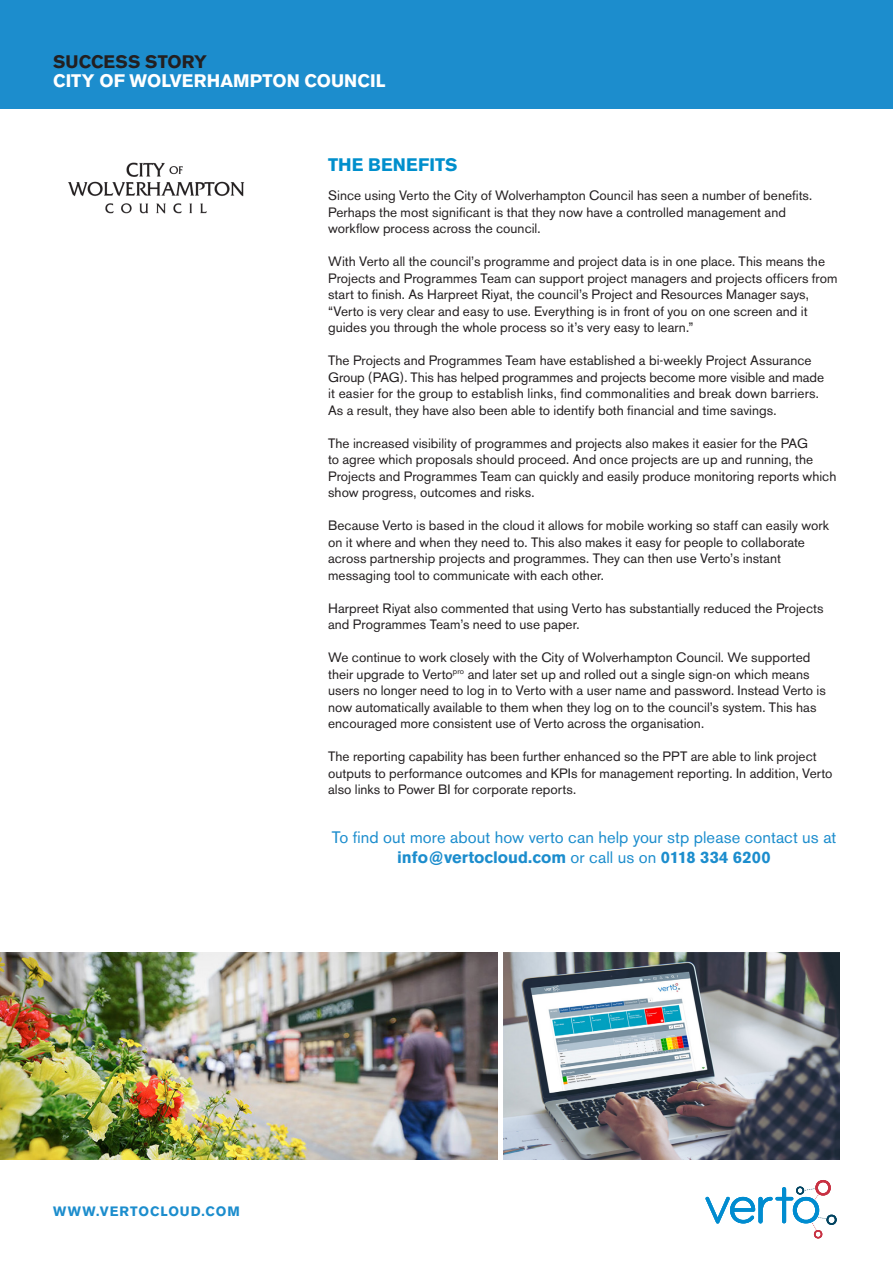
<style>
.page{position:relative;width:893px;height:1263px;background:#fff}
.page>*{position:absolute;margin:0;border:0;box-sizing:border-box;transform-origin:0 0}
.t1{font:700 18px "Akzidenz Grotesk BE";letter-spacing:.005em;color:#fff}
.t2{font:700 18px "Akzidenz Grotesk BE";color:#231f20}
.STORY_-_H2{font:700 18px "Akzidenz Grotesk BE";letter-spacing:.01em;color:#008fcc}
.t3{font:16.5px "Akzidenz Grotesk BE";letter-spacing:.005em;color:#1c8dcd}
.t4{font:700 16.5px "Akzidenz Grotesk BE";color:#1c8dcd}
.t5{font:13.5px/16.5px "Akzidenz Grotesk BE";color:#231f20}
.Footnote{font:700 13.5px "Akzidenz Grotesk BE";letter-spacing:.07em;color:#1c8dcd}
.s1{font-weight:400}
</style>
<div class="page">
<div style="left:0;top:0;width:893px;height:108px;background:#1c8dcd"></div>
<img style="left:68px;top:162px;width:176px;height:52px">
<img style="left:0;top:952px;width:498px;height:208px">
<img style="left:504px;top:952px;width:336px;height:208px">
<svg style="left:705px;top:1180px;width:132px;height:58px"></svg>
<p class="t2" style="left:53px;top:51px;width:155px">SUCCESS STORY</p>
<p class="t1" style="left:53px;top:70px;width:334px">CITY OF WOLVERHAMPTON COUNCIL</p>
<p class="STORY_-_H2" style="left:328px;top:154px;width:131px">THE BENEFITS</p>
<p class="t5" style="left:328px;top:187px;width:486px">Since using Verto the City of Wolverhampton Council has seen a number of benefits.<br>Perhaps the most significant is that they now have a controlled management and workflow process across the council.</p>
<p class="t5" style="left:328px;top:253px;width:511px">With Verto all the council’s programme and project data is in one place. This means the Projects and Programmes Team can support project managers and projects officers from start to finish. As Harpreet Riyat, the council’s Project and Resources Manager says, “Verto is very clear and easy to use. Everything is in front of you on one screen and it guides you through the whole process so it’s very easy to learn.”</p>
<p class="t5" style="left:328px;top:352px;width:497px">The Projects and Programmes Team have established a bi-weekly Project Assurance<br>Group (PAG). This has helped programmes and projects become more visible and made it easier for the group to establish links, find commonalities and break down barriers.</p>
<p class="t5" style="left:328px;top:402px;width:450px">As a result, they have also been able to identify both financial and time savings.</p>
<p class="t5" style="left:328px;top:435px;width:510px">The increased visibility of programmes and projects also makes it easier for the PAG<br>to agree which proposals should proceed. And once projects are up and running, the Projects and Programmes Team can quickly and easily produce monitoring reports which show progress, outcomes and risks.</p>
<p class="t5" style="left:328px;top:517px;width:502px">Because Verto is based in the cloud it allows for mobile working so staff can easily work on it where and when they need to. This also makes it easy for people to collaborate across partnership projects and programmes. They can then use Verto’s instant messaging tool to communicate with each other.</p>
<p class="t5" style="left:328px;top:600px;width:497px">Harpreet Riyat also commented that using Verto has substantially reduced the Projects and Programmes Team’s need to use paper.</p>
<p class="t5" style="left:328px;top:649px;width:499px">We continue to work closely with the City of Wolverhampton Council. We supported their upgrade to Verto<sup>pro</sup> and later set up and rolled out a single sign-on which means users no longer need to log in to Verto with a user name and password. Instead Verto is now automatically available to them when they log on to the council’s system. This has encouraged more consistent use of Verto across the organisation.</p>
<p class="t5" style="left:328px;top:748px;width:506px">The reporting capability has been further enhanced so the PPT are able to link project outputs to performance outcomes and KPIs for management reporting. In addition, Verto also links to Power BI for corporate reports.</p>
<p class="t3" style="left:332px;top:827px;width:506px">To find out more about how verto can help your stp please contact us at</p>
<p class="t4" style="left:397px;top:847px;width:375px">info@vertocloud.com <span class="s1">or call us on</span> 0118 334 6200</p>
<p class="Footnote" style="left:53px;top:1203px;width:188px">WWW.VERTOCLOUD.COM</p>
</div>
